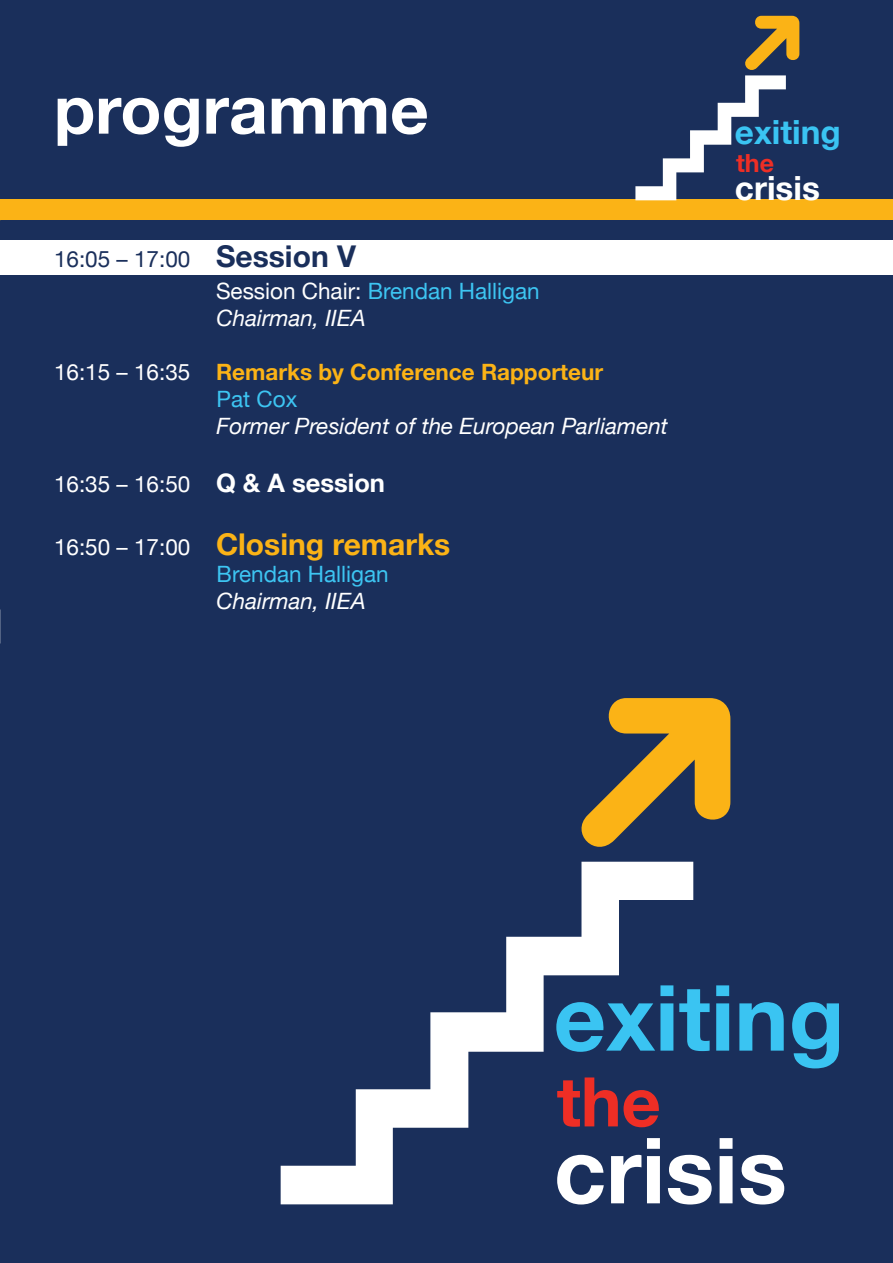
<style>
.page{position:relative;width:893px;height:1263px;background:#1a2f5b}
.page>*{position:absolute;margin:0;border:0;box-sizing:border-box;transform-origin:0 0}
.t1{font:700 91.35px "Helvetica Neue";color:#3ac4f2}
.t2{font:700 91.35px "Helvetica Neue";color:#fff}
.t3{font:700 68.55px "Helvetica Neue";color:#ee2e25}
.t4{font:700 67.5px "Helvetica Neue";color:#fff}
.t5{font:700 33.3px "Helvetica Neue";color:#3ac4f2}
.t6{font:700 33.3px "Helvetica Neue";color:#fff}
.t7{font:700 30px "Helvetica Neue";color:#fbb316}
.t8{font:700 24.9px "Helvetica Neue";color:#ee2e25}
.t9{font:italic 22.5px "Helvetica Neue";color:#fff}
.t10{font:22.5px "Helvetica Neue";color:#3dc5f2}
.t11{font:700 22.5px "Helvetica Neue";color:#fbb316}
.t12{font:22.5px "Helvetica Neue";color:#fff}
.t13{font:22.5px "Helvetica Neue";color:#1a2f5b}
.s1{font-weight:700;font-size:30px}
.s2{color:#fff}
.s3{font-weight:400;color:#fff}
.s4{font-weight:700;font-size:25.5px}
.s5{font-weight:400;font-size:22.5px;color:#fff}
</style>
<div class="page">
<div style="left:0;top:240px;width:893px;height:34px;background:#fff"></div>
<svg style="left:281px;top:862px;width:412px;height:342px"></svg>
<svg style="left:581px;top:698px;width:149px;height:149px"></svg>
<div style="left:0;top:200px;width:893px;height:20px;background:#fbb316"></div>
<svg style="left:635px;top:16px;width:164px;height:184px"></svg>
<p class="t4" style="left:54px;top:49px;width:376px">programme</p>
<p class="t13" style="left:54px;top:240px;width:304px">16:05 – 17:00 <span class="s1">Session V</span></p>
<p class="t10" style="left:216px;top:272px;width:325px"><span class="s2">Session Chair:</span> Brendan Halligan</p>
<p class="t9" style="left:217px;top:299px;width:151px">Chairman, IIEA</p>
<p class="t11" style="left:54px;top:351px;width:551px"><span class="s3">16:15 – 16:35</span> Remarks by Conference Rapporteur</p>
<p class="t10" style="left:217px;top:380px;width:82px">Pat Cox</p>
<p class="t9" style="left:217px;top:407px;width:453px">Former President of the European Parliament</p>
<p class="t12" style="left:54px;top:464px;width:333px">16:35 – 16:50 <span class="s4">Q &amp; A session</span></p>
<p class="t7" style="left:54px;top:517px;width:398px"><span class="s5">16:50 – 17:00</span> Closing remarks</p>
<p class="t10" style="left:217px;top:554px;width:174px">Brendan Halligan</p>
<p class="t9" style="left:217px;top:582px;width:151px">Chairman, IIEA</p>
<h3 class="t5" style="left:735px;top:102px;width:107px">exiting</h3>
<p class="t8" style="left:736px;top:141px;width:39px">the</p>
<h3 class="t6" style="left:735px;top:158px;width:87px">crisis</h3>
<h1 class="t1" style="left:554px;top:935px;width:292px">exiting</h1>
<h2 class="t3" style="left:557px;top:1040px;width:106px">the</h2>
<h1 class="t2" style="left:554px;top:1088px;width:235px">crisis</h1>
</div>
